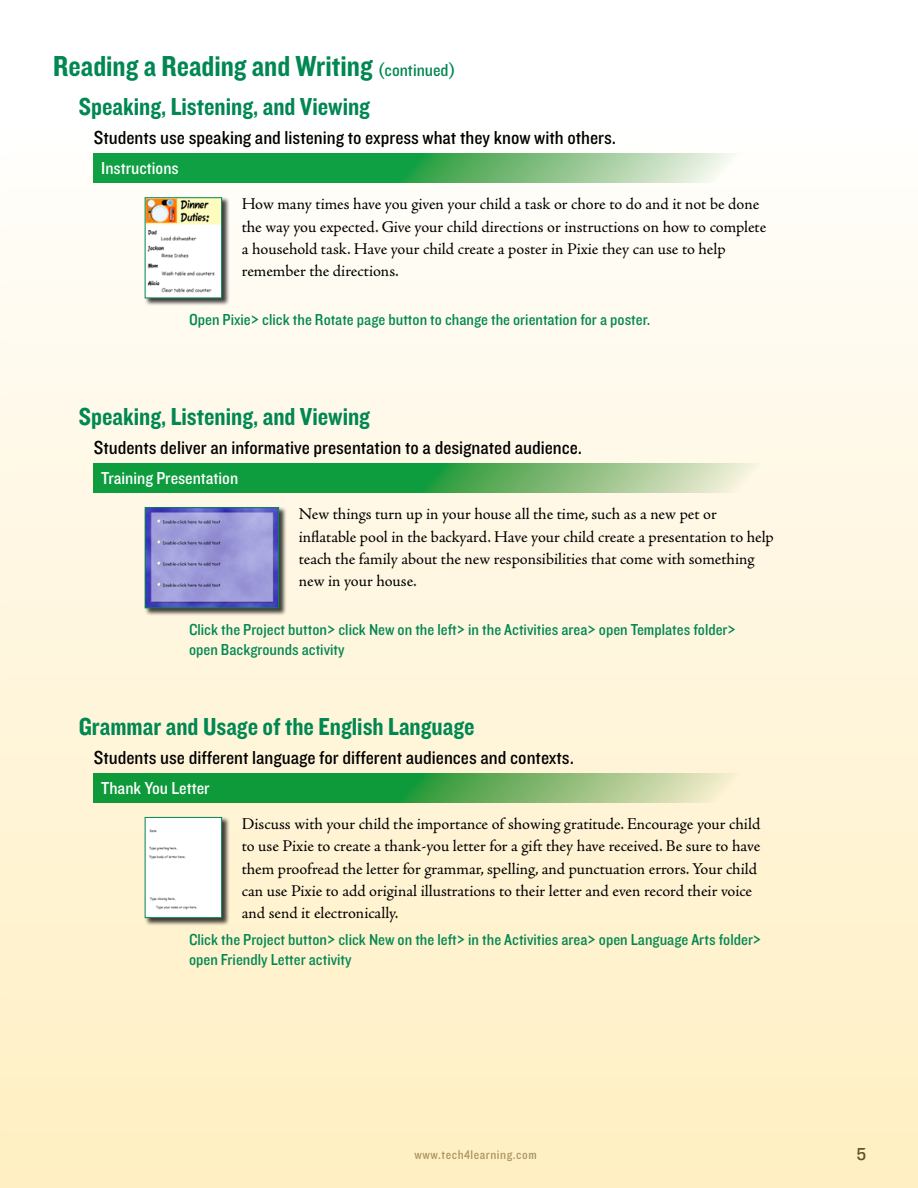
<style>
.page{position:relative;width:918px;height:1188px;background:#fff}
.page>*{position:absolute;margin:0;border:0;box-sizing:border-box;transform-origin:0 0}
.t1{font:30px "Knockout HTF50 Welterweight";color:#008752}
.t2{font:25.5px "Knockout HTF50 Welterweight";color:#008752}
.t3{font:19.5px "Knockout HTF30 Junior Welterwt";color:#000}
.t4{font:18px "Knockout HTF30 Junior Welterwt";color:#fff}
.t5{font:18px "Knockout HTF31 Junior Middlewt";color:#5f522c}
.t6{font:16.5px/22.2px "Adobe Jenson Pro";letter-spacing:-.005em;color:#000}
.t7{font:16.5px/19.8px "Knockout HTF30 Junior Welterwt";color:#008752}
.t8{font:13.2px "Knockout HTF30 Junior Welterwt";letter-spacing:.04em;color:#aa9f82}
.s1{font-family:"Knockout HTF30 Junior Welterwt";font-size:18px}
</style>
<div class="page">
<div style="left:0;top:0;width:918px;height:1188px;background:linear-gradient(to bottom,#fff,#ffefc1)"></div>
<svg style="left:0;top:0;width:7px;height:1188px"></svg>
<div style="left:144px;top:197px;width:86px;height:109px;background:#000;opacity:.75"></div>
<img style="left:147px;top:199px;width:73px;height:97px">
<div style="left:145px;top:197px;width:77px;height:101px;border:1px solid #008752"></div>
<svg style="left:94px;top:153px;width:679px;height:30px;background:#5bb874"></svg>
<div style="left:144px;top:507px;width:142px;height:109px;background:#000;opacity:.75"></div>
<img style="left:147px;top:509px;width:130px;height:97px">
<div style="left:145px;top:507px;width:134px;height:101px;border:1px solid #008752"></div>
<svg style="left:94px;top:463px;width:679px;height:30px;background:#54b166"></svg>
<div style="left:144px;top:817px;width:86px;height:109px;background:#000;opacity:.75"></div>
<img style="left:147px;top:819px;width:73px;height:97px">
<div style="left:145px;top:817px;width:77px;height:101px;border:1px solid #008752"></div>
<svg style="left:94px;top:773px;width:679px;height:30px;background:#5bb164"></svg>
<h1 class="t1" style="left:53px;top:51px;width:404px">Reading a Reading and Writing <span class="s1">(continued)</span></h1>
<h2 class="t2" style="left:79px;top:93px;width:293px">Speaking, Listening, and Viewing</h2>
<p class="t3" style="left:94px;top:127px;width:524px">Students use speaking and listening to express what they know with others.</p>
<p class="t4" style="left:101px;top:159px;width:79px">Instructions</p>
<p class="t6" style="left:242px;top:193px;width:526px">How many times have you given your child a task or chore to do and it not be done the way you expected. Give your child directions or instructions on how to complete a household task. Have your child create a poster in Pixie they can use to help remember the directions.</p>
<p class="t7" style="left:189px;top:310px;width:463px">Open Pixie&gt; click the Rotate page button to change the orientation for a poster.</p>
<h2 class="t2" style="left:79px;top:403px;width:293px">Speaking, Listening, and Viewing</h2>
<p class="t3" style="left:94px;top:437px;width:490px">Students deliver an informative presentation to a designated audience.</p>
<p class="t4" style="left:101px;top:469px;width:139px">Training Presentation</p>
<p class="t6" style="left:299px;top:503px;width:477px">New things turn up in your house all the time, such as a new pet or inflatable pool in the backyard. Have your child create a presentation to help teach the family about the new responsibilities that come with something new in your house.</p>
<p class="t7" style="left:189px;top:620px;width:548px">Click the Project button&gt; click New on the left&gt; in the Activities area&gt; open Templates folder&gt; open Backgrounds activity</p>
<h2 class="t2" style="left:79px;top:713px;width:397px">Grammar and Usage of the English Language</h2>
<p class="t3" style="left:94px;top:747px;width:482px">Students use different language for different audiences and contexts.</p>
<p class="t4" style="left:101px;top:778px;width:110px">Thank You Letter</p>
<p class="t6" style="left:242px;top:813px;width:520px">Discuss with your child the importance of showing gratitude. Encourage your child to use Pixie to create a thank-you letter for a gift they have received. Be sure to have them proofread the letter for grammar, spelling, and punctuation errors. Your child can use Pixie to add original illustrations to their letter and even record their voice and send it electronically.</p>
<p class="t7" style="left:189px;top:930px;width:574px">Click the Project button&gt; click New on the left&gt; in the Activities area&gt; open Language Arts folder&gt; open Friendly Letter activity</p>
<p class="t8" style="left:415px;top:1148px;width:124px">www.tech4learning.com</p>
<p class="t5" style="left:857px;top:1144px;width:11px">5</p>
</div>
